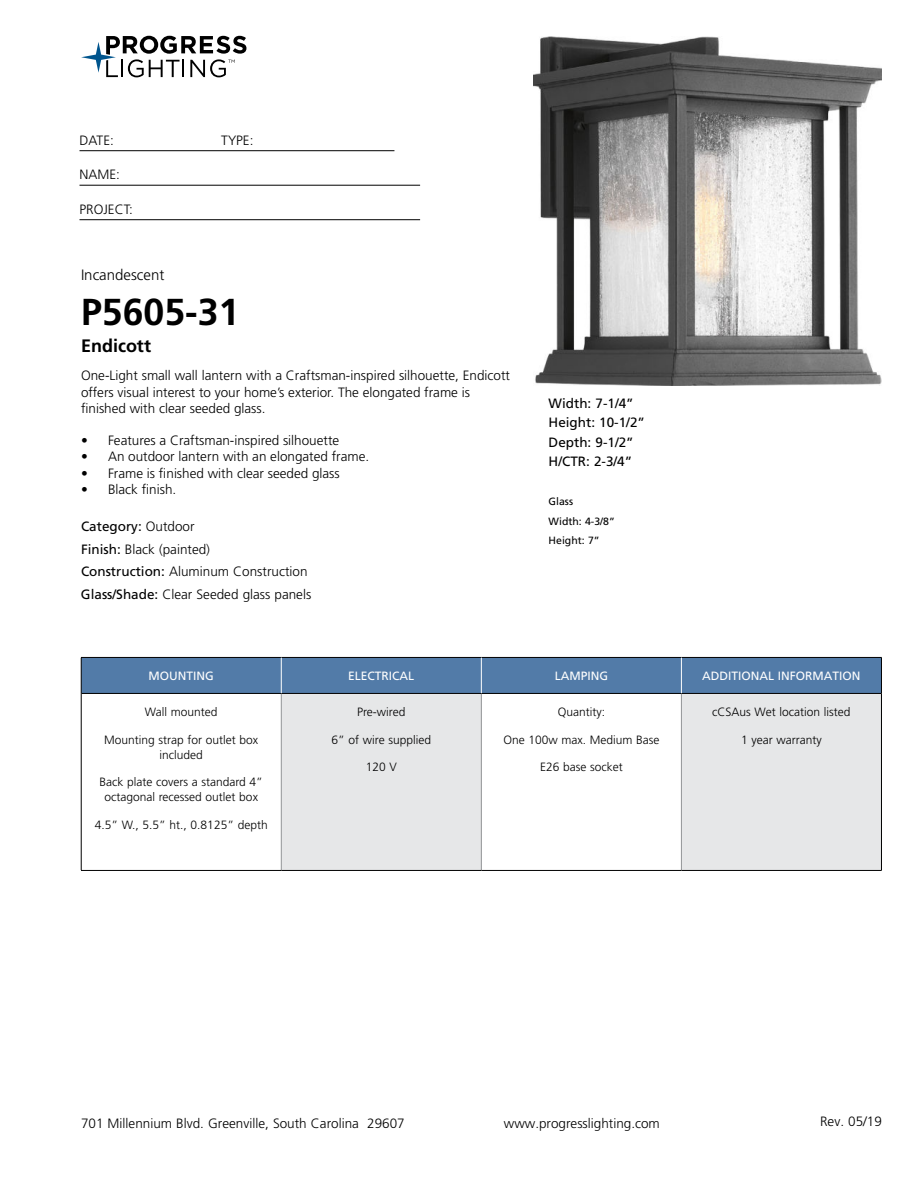
<style>
.page{position:relative;width:918px;height:1188px;background:#fff}
.page>*{position:absolute;margin:0;border:0;box-sizing:border-box;transform-origin:0 0}
.t1{font:700 37.5px "Frutiger LT Std";color:#000}
.t2{font:700 18px "Frutiger LT Std";color:#000}
.t3{font:300 15px "Frutiger LT Std";color:#000}
.t4{font:300 13.5px/22.5px "Frutiger LT Std";color:#000}
.t5{font:13.5px/19.5px "Frutiger LT Std";color:#000}
.t6{font:300 12px/15px "Frutiger LT Std";color:#000;text-align:center}
.t7{font:12px "Frutiger LT Std";color:#fff}
.t8{font:10.5px/19.5px "Frutiger LT Std";color:#000}
.s1{font-weight:400}
</style>
<div class="page">
<svg style="left:81px;top:36px;width:165px;height:41px"></svg>
<hr style="left:80px;top:150px;width:314px;height:1px;background:#000">
<hr style="left:80px;top:185px;width:340px;height:1px;background:#000">
<hr style="left:80px;top:219px;width:340px;height:1px;background:#000">
<div style="left:82px;top:658px;width:799px;height:35px;background:#527ba8"></div>
<div style="left:281px;top:693px;width:200px;height:177px;background:#e6e7e8"></div>
<div style="left:681px;top:693px;width:200px;height:177px;background:#e6e7e8"></div>
<hr style="left:281px;top:694px;width:1px;height:176px;background:#939598">
<hr style="left:481px;top:694px;width:1px;height:176px;background:#939598">
<hr style="left:681px;top:694px;width:1px;height:176px;background:#939598">
<hr style="left:81px;top:693px;width:200px;height:1px;background:#000">
<hr style="left:281px;top:693px;width:200px;height:1px;background:#000">
<hr style="left:481px;top:693px;width:200px;height:1px;background:#000">
<hr style="left:681px;top:693px;width:200px;height:1px;background:#000">
<hr style="left:81px;top:870px;width:200px;height:1px;background:#000">
<hr style="left:281px;top:870px;width:200px;height:1px;background:#000">
<hr style="left:481px;top:870px;width:200px;height:1px;background:#000">
<hr style="left:681px;top:870px;width:201px;height:1px;background:#000">
<hr style="left:81px;top:657px;width:200px;height:1px;background:#000">
<hr style="left:81px;top:658px;width:1px;height:35px;background:#000">
<hr style="left:281px;top:657px;width:200px;height:1px;background:#000">
<hr style="left:481px;top:657px;width:200px;height:1px;background:#000">
<hr style="left:681px;top:657px;width:201px;height:1px;background:#000">
<hr style="left:881px;top:658px;width:1px;height:35px;background:#000">
<hr style="left:81px;top:693px;width:1px;height:177px;background:#000">
<hr style="left:881px;top:693px;width:1px;height:177px;background:#000">
<hr style="left:281px;top:658px;width:1px;height:35px;background:#fff">
<hr style="left:681px;top:658px;width:1px;height:35px;background:#fff">
<hr style="left:481px;top:658px;width:1px;height:35px;background:#fff">
<img style="left:533px;top:36px;width:349px;height:349px">
<p class="t4" style="left:80px;top:130px;width:36px">DATE:</p>
<p class="t4" style="left:221px;top:130px;width:34px">TYPE:</p>
<p class="t4" style="left:80px;top:165px;width:42px">NAME:</p>
<p class="t4" style="left:80px;top:199px;width:55px">PROJECT:</p>
<p class="t3" style="left:81px;top:269px;width:85px">Incandescent</p>
<h1 class="t1" style="left:81px;top:290px;width:160px">P5605-31</h1>
<h2 class="t2" style="left:81px;top:335px;width:72px">Endicott</h2>
<p class="t4" style="left:81px;top:369px;width:431px;line-height:16.2px">One-Light small wall lantern with a Craftsman-inspired silhouette, Endicott offers visual interest to your home’s exterior. The elongated frame is finished with clear seeded glass.</p>
<p class="t4" style="left:81px;top:430px;width:260px">• Features a Craftsman-inspired silhouette</p>
<p class="t4" style="left:81px;top:446px;width:290px">• An outdoor lantern with an elongated frame.</p>
<p class="t4" style="left:81px;top:463px;width:260px">• Frame is finished with clear seeded glass</p>
<p class="t4" style="left:81px;top:479px;width:97px">• Black finish.</p>
<p class="t4" style="left:81px;top:516px;width:232px"><span class="s1">Category:</span> Outdoor<br><span class="s1">Finish:</span> Black (painted)<br><span class="s1">Construction:</span> Aluminum Construction<br><span class="s1">Glass/Shade:</span> Clear Seeded glass panels</p>
<p class="t5" style="left:549px;top:394px;width:98px">Width: 7-1/4”<br>Height: 10-1/2”<br>Depth: 9-1/2”<br>H/CTR: 2-3/4”</p>
<p class="t8" style="left:549px;top:493px;width:68px">Glass<br>Width: 4-3/8”<br>Height: 7”</p>
<p class="t7" style="left:149px;top:671px;width:67px">MOUNTING</p>
<p class="t7" style="left:348px;top:671px;width:68px">ELECTRICAL</p>
<p class="t7" style="left:555px;top:671px;width:55px">LAMPING</p>
<p class="t7" style="left:702px;top:671px;width:160px">ADDITIONAL INFORMATION</p>
<p class="t6" style="left:145px;top:705px;width:74px">Wall mounted</p>
<p class="t6" style="left:104px;top:733px;width:156px">Mounting strap for outlet box included</p>
<p class="t6" style="left:100px;top:776px;width:165px">Back plate covers a standard 4” octagonal recessed outlet box</p>
<p class="t6" style="left:95px;top:818px;width:174px">4.5” W., 5.5” ht., 0.8125” depth</p>
<p class="t6" style="left:357px;top:705px;width:50px">Pre-wired</p>
<p class="t6" style="left:332px;top:733px;width:101px">6” of wire supplied</p>
<p class="t6" style="left:366px;top:761px;width:33px">120 V</p>
<p class="t6" style="left:712px;top:705px;width:140px">cCSAus Wet location listed</p>
<p class="t6" style="left:741px;top:733px;width:82px">1 year warranty</p>
<p class="t6" style="left:558px;top:705px;width:49px">Quantity:</p>
<p class="t6" style="left:503px;top:733px;width:158px">One 100w max. Medium Base</p>
<p class="t6" style="left:540px;top:761px;width:84px">E26 base socket</p>
<p class="t4" style="left:81px;top:1113px;width:325px">701 Millennium Blvd. Greenville, South Carolina 29607</p>
<p class="t4" style="left:504px;top:1113px;width:158px">www.progresslighting.com</p>
<p class="t4" style="left:820px;top:1111px;width:63px">Rev. 05/19</p>
</div>
